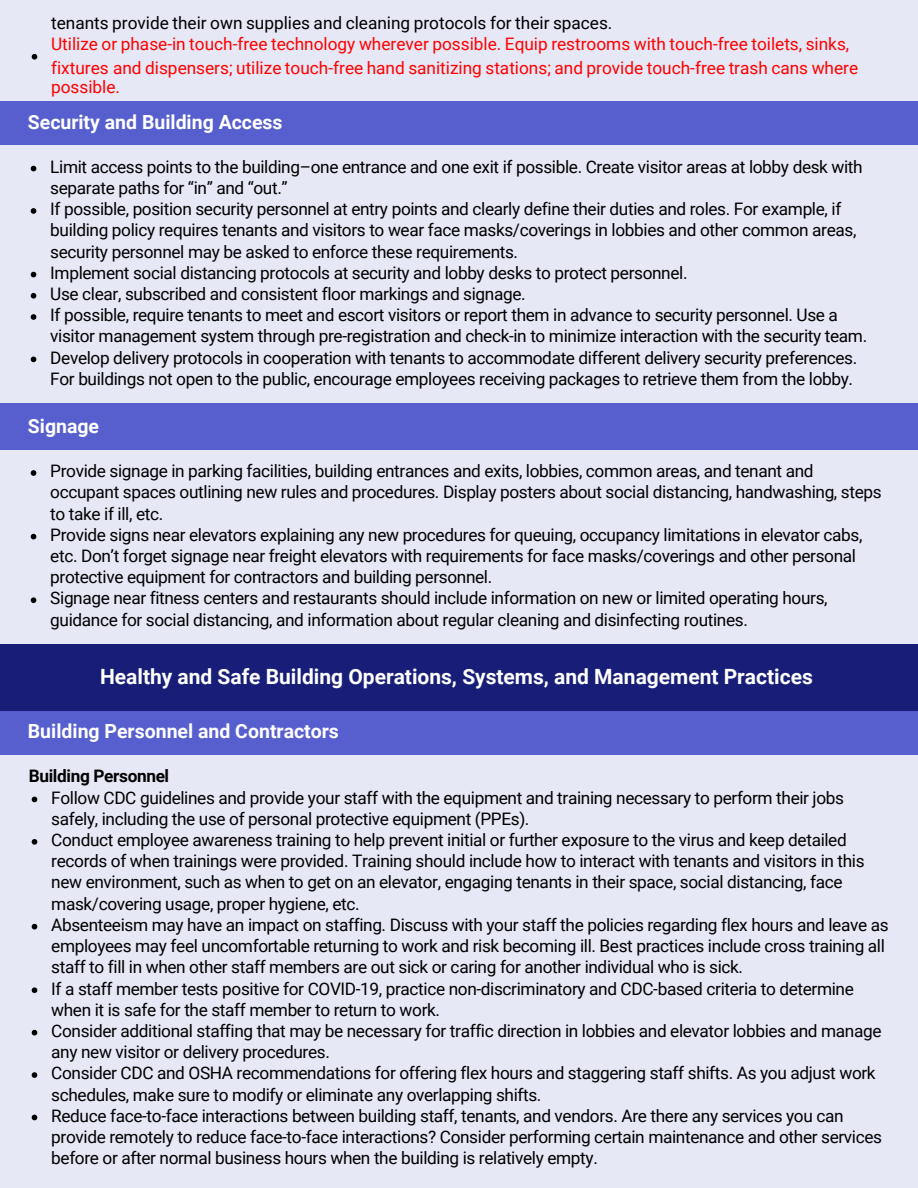
<style>
.page{position:relative;width:918px;height:1188px;background:#e7e8f6}
.page>*{position:absolute;margin:0;border:0;box-sizing:border-box;transform-origin:0 0}
.t1{font:700 21px "Roboto";color:#fff}
.t2{font:700 19.5px "Roboto";color:#fff}
.t3{font:17.25px/21.1px "Roboto";letter-spacing:-.02em;color:#000}
.t4{font:17.25px/23.2px "Roboto";color:#f00}
.t5{font:17.25px "Roboto";color:#000}
.t6{font:700 17.25px "Roboto";letter-spacing:-.02em;color:#000}
</style>
<div class="page">
<svg style="left:32px;top:54px;width:5px;height:6px"></svg>
<div style="left:0;top:403px;width:918px;height:46px;background:#575fcf"></div>
<svg style="left:31px;top:166px;width:5px;height:5px"></svg>
<svg style="left:31px;top:208px;width:5px;height:6px"></svg>
<svg style="left:31px;top:272px;width:5px;height:5px"></svg>
<svg style="left:31px;top:293px;width:5px;height:6px"></svg>
<svg style="left:31px;top:314px;width:5px;height:6px"></svg>
<svg style="left:31px;top:357px;width:5px;height:5px"></svg>
<div style="left:0;top:101px;width:918px;height:44px;background:#575fcf"></div>
<svg style="left:31px;top:470px;width:5px;height:6px"></svg>
<svg style="left:31px;top:534px;width:5px;height:5px"></svg>
<svg style="left:31px;top:597px;width:5px;height:6px"></svg>
<div style="left:0;top:709px;width:918px;height:46px;background:#575fcf"></div>
<svg style="left:32px;top:797px;width:5px;height:5px"></svg>
<svg style="left:32px;top:839px;width:5px;height:6px"></svg>
<svg style="left:32px;top:924px;width:5px;height:5px"></svg>
<svg style="left:32px;top:987px;width:5px;height:6px"></svg>
<svg style="left:32px;top:1030px;width:5px;height:6px"></svg>
<svg style="left:32px;top:1072px;width:5px;height:6px"></svg>
<svg style="left:32px;top:1115px;width:5px;height:5px"></svg>
<div style="left:0;top:644px;width:918px;height:67px;background:#181e77"></div>
<p class="t5" style="left:51px;top:13px;width:563px">tenants provide their own supplies and cleaning protocols for their spaces.</p>
<p class="t4" style="left:51px;top:33px;width:809px">Utilize or phase-in touch-free technology wherever possible. Equip restrooms with touch-free toilets, sinks, fixtures and dispensers; utilize touch-free hand sanitizing stations; and provide touch-free trash cans where</p>
<p class="t4" style="left:51px;top:75px;width:70px">possible.</p>
<p class="t2" style="left:28px;top:111px;width:256px">Security and Building Access</p>
<p class="t3" style="left:50px;top:156px;width:818px">Limit access points to the building–one entrance and one exit if possible. Create visitor areas at lobby desk with separate paths for “in” and “out.”<br>If possible, position security personnel at entry points and clearly define their duties and roles. For example, if building policy requires tenants and visitors to wear face masks/coverings in lobbies and other common areas, security personnel may be asked to enforce these requirements.<br>Implement social distancing protocols at security and lobby desks to protect personnel.<br>Use clear, subscribed and consistent floor markings and signage.<br>If possible, require tenants to meet and escort visitors or report them in advance to security personnel. Use a visitor management system through pre-registration and check-in to minimize interaction with the security team.<br>Develop delivery protocols in cooperation with tenants to accommodate different delivery security preferences.<br>For buildings not open to the public, encourage employees receiving packages to retrieve them from the lobby.</p>
<p class="t2" style="left:28px;top:415px;width:73px">Signage</p>
<p class="t3" style="left:50px;top:461px;width:833px">Provide signage in parking facilities, building entrances and exits, lobbies, common areas, and tenant and occupant spaces outlining new rules and procedures. Display posters about social distancing, handwashing, steps to take if ill, etc.<br>Provide signs near elevators explaining any new procedures for queuing, occupancy limitations in elevator cabs, etc. Don’t forget signage near freight elevators with requirements for face masks/coverings and other personal protective equipment for contractors and building personnel.<br>Signage near fitness centers and restaurants should include information on new or limited operating hours, guidance for social distancing, and information about regular cleaning and disinfecting routines.</p>
<p class="t1" style="left:100px;top:665px;width:714px">Healthy and Safe Building Operations, Systems, and Management Practices</p>
<p class="t2" style="left:28px;top:720px;width:313px">Building Personnel and Contractors</p>
<p class="t6" style="left:29px;top:766px;width:142px">Building Personnel</p>
<p class="t3" style="left:51px;top:787px;width:839px">Follow CDC guidelines and provide your staff with the equipment and training necessary to perform their jobs safely, including the use of personal protective equipment (PPEs).<br>Conduct employee awareness training to help prevent initial or further exposure to the virus and keep detailed records of when trainings were provided. Training should include how to interact with tenants and visitors in this new environment, such as when to get on an elevator, engaging tenants in their space, social distancing, face mask/covering usage, proper hygiene, etc.<br>Absenteeism may have an impact on staffing. Discuss with your staff the policies regarding flex hours and leave as employees may feel uncomfortable returning to work and risk becoming ill. Best practices include cross training all staff to fill in when other staff members are out sick or caring for another individual who is sick.<br>If a staff member tests positive for COVID-19, practice non-discriminatory and CDC-based criteria to determine when it is safe for the staff member to return to work.<br>Consider additional staffing that may be necessary for traffic direction in lobbies and elevator lobbies and manage</p>
<p class="t3" style="left:51px;top:1063px;width:832px">Consider CDC and OSHA recommendations for offering flex hours and staggering staff shifts. As you adjust work schedules, make sure to modify or eliminate any overlapping shifts.<br>Reduce face-to-face interactions between building staff, tenants, and vendors. Are there any services you can provide remotely to reduce face-to-face interactions? Consider performing certain maintenance and other services before or after normal business hours when the building is relatively empty.</p>
<p class="t3" style="left:51px;top:1042px;width:280px">any new visitor or delivery procedures.</p>
</div>
